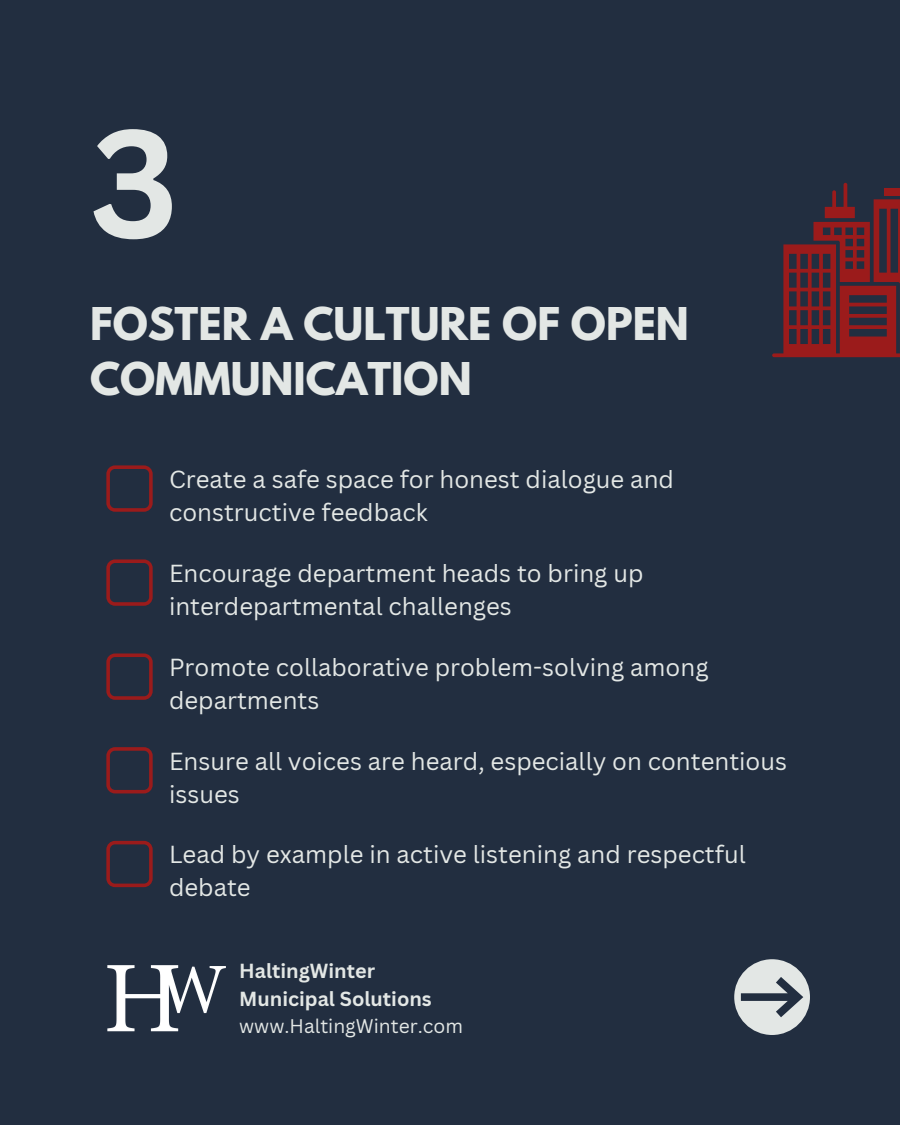
<style>
.page{position:relative;width:900px;height:1125px;background:#222e40}
.page>*{position:absolute;margin:0;border:0;box-sizing:border-box;transform-origin:0 0}
.t1{font:700 150px "Canva Sans";color:#e3e7e5}
.t2{font:700 40px/55.5px "League Spartan";color:#e3e7e5}
.t3{font:24px/33px "Canva Sans";color:#e3e7e5}
.t4{font:700 19.9px/27.7px "Canva Sans";color:#e3e7e5}
.t5{font:19.2px "Canva Sans";color:#e3e7e5}
</style>
<div class="page">
<div style="left:734px;top:959px;width:76px;height:76px;background:#e3e7e5;border-radius:50%"></div>
<svg style="left:741px;top:977px;width:62px;height:40px"></svg>
<img style="left:107px;top:965px;width:119px;height:67px">
<svg style="left:772px;top:183px;width:128px;height:174px"></svg>
<svg style="left:106px;top:465px;width:47px;height:47px"></svg>
<svg style="left:106px;top:559px;width:47px;height:47px"></svg>
<svg style="left:106px;top:653px;width:47px;height:47px"></svg>
<svg style="left:106px;top:747px;width:47px;height:46px"></svg>
<svg style="left:106px;top:841px;width:47px;height:46px"></svg>
<p class="t1" style="left:90px;top:78px;width:90px">3</p>
<h1 class="t2" style="left:90px;top:301px;width:600px">FOSTER A CULTURE OF OPEN<br>COMMUNICATION</h1>
<p class="t3" style="left:169px;top:462px;width:506px">Create a safe space for honest dialogue and constructive feedback</p>
<h2 class="t3" style="left:169px;top:556px;width:476px">Encourage department heads to bring up interdepartmental challenges</h2>
<p class="t3" style="left:169px;top:650px;width:541px">Promote collaborative problem-solving among departments</p>
<h2 class="t3" style="left:169px;top:744px;width:620px">Ensure all voices are heard, especially on contentious issues</h2>
<p class="t3" style="left:169px;top:838px;width:578px">Lead by example in active listening and respectful debate</p>
<h2 class="t4" style="left:239px;top:957px;width:194px">HaltingWinter<br>Municipal Solutions</h2>
<p class="t5" style="left:239px;top:1012px;width:225px">www.HaltingWinter.com</p>
</div>
